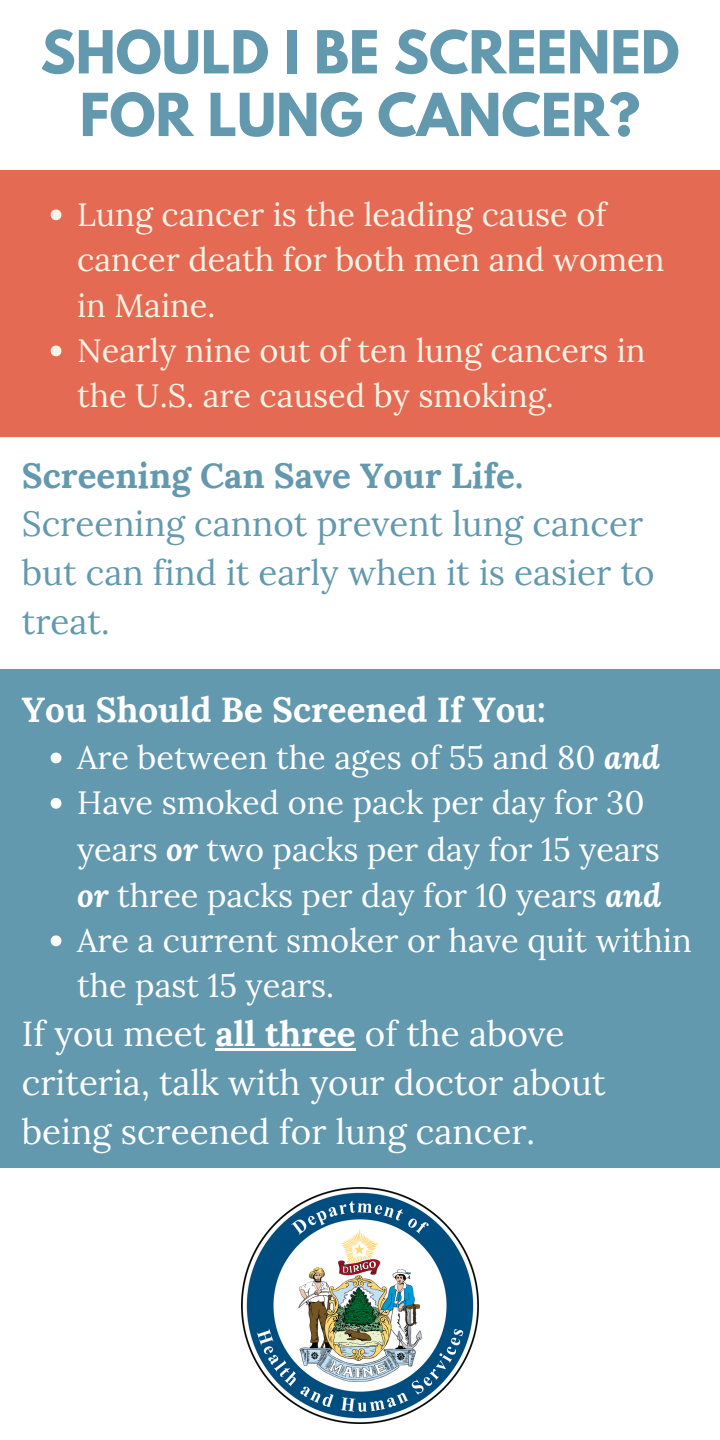
<style>
.page{position:relative;width:720px;height:1440px;background:#fff}
.page>*{position:absolute;margin:0;border:0;box-sizing:border-box;transform-origin:0 0}
.t1{font:700 52.5px/62.8px "League Spartan";color:#6399ae;text-align:center}
.t2{font:35px/49px "Lora";color:#fff}
.t3{font:35px/49px "Lora";color:#6399ae}
.t4{font:700 35px "Lora";color:#6399ae}
.t5{font:700 35px "Lora";color:#fff}
.t6{font:32.5px/45.8px "Lora";color:#fff}
.t7{font:32.5px/45.2px "Lora";color:#f6f4e6}
.s1{font-weight:700;font-style:italic}
.s2{font-weight:700}
</style>
<div class="page">
<div style="left:0;top:170px;width:720px;height:266px;background:#e56a54"></div>
<div style="left:0;top:669px;width:719px;height:499px;background:#6399ae"></div>
<img style="left:242px;top:1188px;width:236px;height:236px">
<svg style="left:51px;top:209px;width:10px;height:11px"></svg>
<svg style="left:51px;top:346px;width:10px;height:10px"></svg>
<svg style="left:51px;top:753px;width:10px;height:10px"></svg>
<svg style="left:51px;top:798px;width:10px;height:11px"></svg>
<svg style="left:51px;top:935px;width:10px;height:11px"></svg>
<hr style="left:216px;top:1048px;width:140px;height:3px;background:#fff">
<h1 class="t1" style="left:40px;top:28px;width:641px">SHOULD I BE SCREENED<br>FOR LUNG CANCER?</h1>
<p class="t7" style="left:77px;top:191px;width:589px">Lung cancer is the leading cause of cancer death for both men and women in Maine.<br>Nearly nine out of ten lung cancers in the U.S. are caused by smoking.</p>
<p class="t4" style="left:22px;top:452px;width:503px">Screening Can Save Your Life.</p>
<p class="t3" style="left:22px;top:499px;width:634px">Screening cannot prevent lung cancer but can find it early when it is easier to treat.</p>
<p class="t5" style="left:22px;top:687px;width:526px">You Should Be Screened If You:</p>
<p class="t6" style="left:77px;top:734px;width:616px">Are between the ages of 55 and 80 <span class="s1">and<br></span>Have smoked one pack per day for 30 years <span class="s1">or</span> two packs per day for 15 years <span class="s1">or</span> three packs per day for 10 years <span class="s1">and<br></span>Are a current smoker or have quit within the past 15 years.</p>
<p class="t2" style="left:22px;top:1008px;width:585px">If you meet <span class="s2">all three</span> of the above criteria, talk with your doctor about being screened for lung cancer.</p>
</div>
